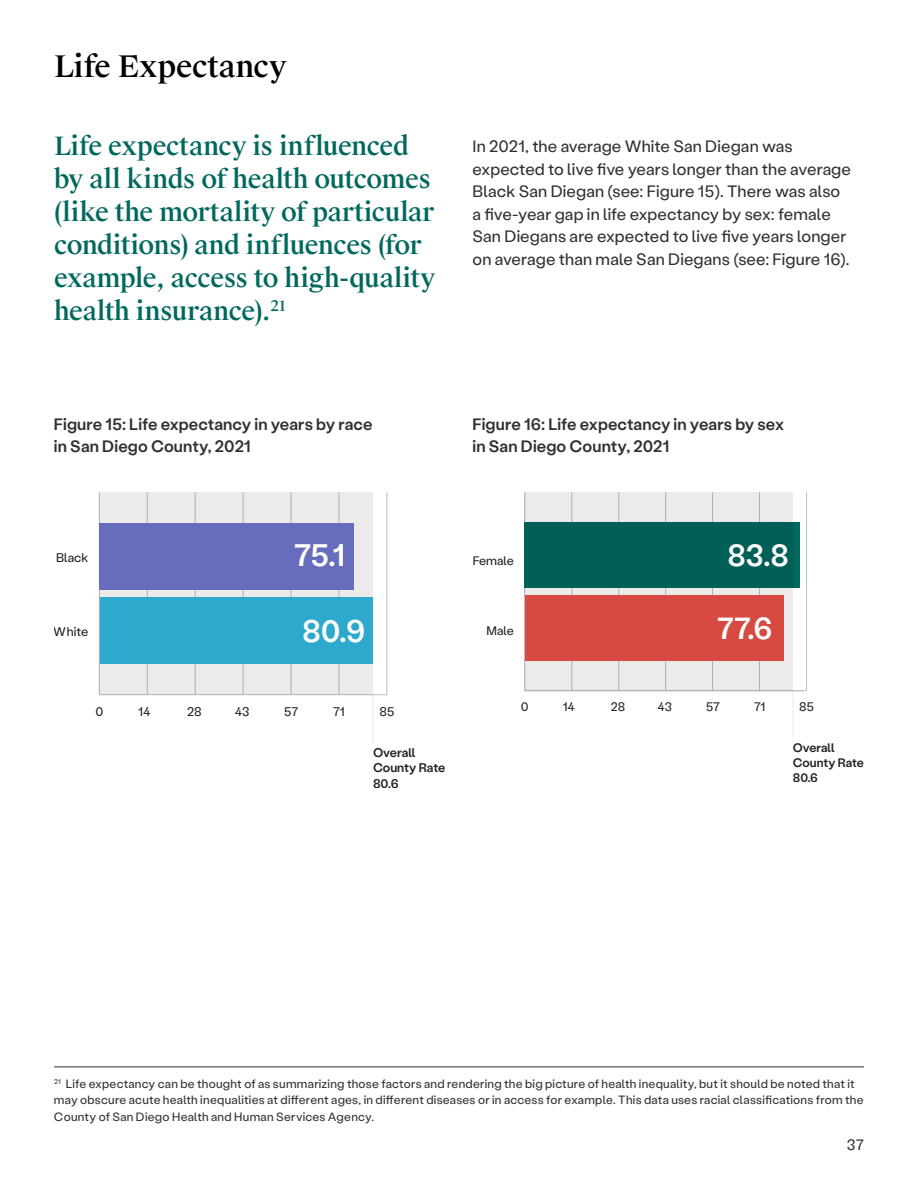
<style>
.page{position:relative;width:918px;height:1188px;background:#fff}
.page>*{position:absolute;margin:0;border:0;box-sizing:border-box;transform-origin:0 0}
.t1{font:500 31.2px "Stabil Grotesk";color:#fff}
.t2{font:500 30.6px "Stabil Grotesk";color:#fff}
.t3{font:500 30px "Suisse Works";letter-spacing:-.01em;color:#000}
.t4{font:500 25.5px/33px "Suisse Works";letter-spacing:-.015em;color:#00685e}
.t5{font:16.5px/22.5px "Stabil Grotesk";letter-spacing:.005em;color:#303030}
.t6{font:500 16.5px/22.5px "Stabil Grotesk";letter-spacing:.005em;color:#303030}
.t7{font:15px "Stabil Grotesk";color:#303030}
.t8{font:12.6px "Stabil Grotesk";color:#231f20}
.t9{font:500 12.6px/15.1px "Stabil Grotesk";color:#231f20}
.t10{font:12.3px "Stabil Grotesk";color:#231f20}
.t11{font:500 12.3px/14.9px "Stabil Grotesk";color:#231f20}
.t12{font:12px/16.5px "Stabil Grotesk";letter-spacing:.02em;color:#303030}
</style>
<div class="page">
<hr style="left:54px;top:1066px;width:810px;height:1px;background:#303030">
<hr style="left:387px;top:492px;width:1px;height:203px;background:#bcbec0">
<hr style="left:99px;top:694px;width:288px;height:1px;background:#bcbec0">
<hr style="left:373px;top:695px;width:1px;height:48px;background:#bcbec0">
<svg style="left:99px;top:492px;width:274px;height:202px;background:#82add2"></svg>
<hr style="left:806px;top:492px;width:1px;height:199px;background:#bcbec0">
<div style="left:525px;top:523px;width:275px;height:65px;background:#00685e"></div>
<hr style="left:525px;top:690px;width:282px;height:1px;background:#bcbec0">
<svg style="left:525px;top:492px;width:268px;height:199px"></svg>
<hr style="left:793px;top:691px;width:1px;height:47px;background:#bcbec0">
<h3 class="t3" style="left:54px;top:48px;width:234px">Life Expectancy</h3>
<h3 class="t4" style="left:54px;top:130px;width:383px">Life expectancy is influenced by all kinds of health outcomes (like the mortality of particular conditions) and influences (for example, access to high-quality health insurance).<sup>21</sup></h3>
<p class="t5" style="left:472px;top:134px;width:380px">In 2021, the average White San Diegan was expected to live five years longer than the average Black San Diegan (see: Figure 15). There was also a five-year gap in life expectancy by sex: female San Diegans are expected to live five years longer on average than male San Diegans (see: Figure 16).</p>
<h3 class="t6" style="left:54px;top:412px;width:320px">Figure 15: Life expectancy in years by race in San Diego County, 2021</h3>
<h3 class="t6" style="left:472px;top:412px;width:313px">Figure 16: Life expectancy in years by sex in San Diego County, 2021</h3>
<p class="t8" style="left:56px;top:549px;width:34px">Black</p>
<p class="t8" style="left:54px;top:623px;width:36px">White</p>
<h1 class="t1" style="left:294px;top:534px;width:52px">75.1</h1>
<h1 class="t1" style="left:302px;top:610px;width:65px">80.9</h1>
<p class="t8" style="left:95px;top:703px;width:9px">0</p>
<p class="t8" style="left:138px;top:703px;width:14px">14</p>
<p class="t8" style="left:187px;top:703px;width:16px">28</p>
<p class="t8" style="left:235px;top:703px;width:16px">43</p>
<p class="t8" style="left:284px;top:703px;width:16px">57</p>
<p class="t8" style="left:333px;top:703px;width:13px">71</p>
<p class="t8" style="left:379px;top:703px;width:17px">85</p>
<p class="t9" style="left:373px;top:745px;width:74px">Overall<br>County Rate<br>80.6</p>
<p class="t10" style="left:472px;top:552px;width:43px">Female</p>
<p class="t10" style="left:487px;top:622px;width:29px">Male</p>
<h2 class="t2" style="left:727px;top:534px;width:63px">83.8</h2>
<h2 class="t2" style="left:717px;top:608px;width:57px">77.6</h2>
<p class="t10" style="left:521px;top:699px;width:9px">0</p>
<p class="t10" style="left:563px;top:699px;width:14px">14</p>
<p class="t10" style="left:611px;top:699px;width:16px">28</p>
<p class="t10" style="left:657px;top:699px;width:16px">43</p>
<p class="t10" style="left:706px;top:699px;width:15px">57</p>
<p class="t10" style="left:754px;top:699px;width:13px">71</p>
<p class="t10" style="left:799px;top:699px;width:16px">85</p>
<p class="t11" style="left:793px;top:740px;width:73px">Overall<br>County Rate<br>80.6</p>
<p class="t12" style="left:54px;top:1074px;width:811px"><sup>21</sup> Life expectancy can be thought of as summarizing those factors and rendering the big picture of health inequality, but it should be noted that it may obscure acute health inequalities at different ages, in different diseases or in access for example. This data uses racial classifications from the<br>County of San Diego Health and Human Services Agency.</p>
<p class="t7" style="left:847px;top:1134px;width:19px">37</p>
</div>
